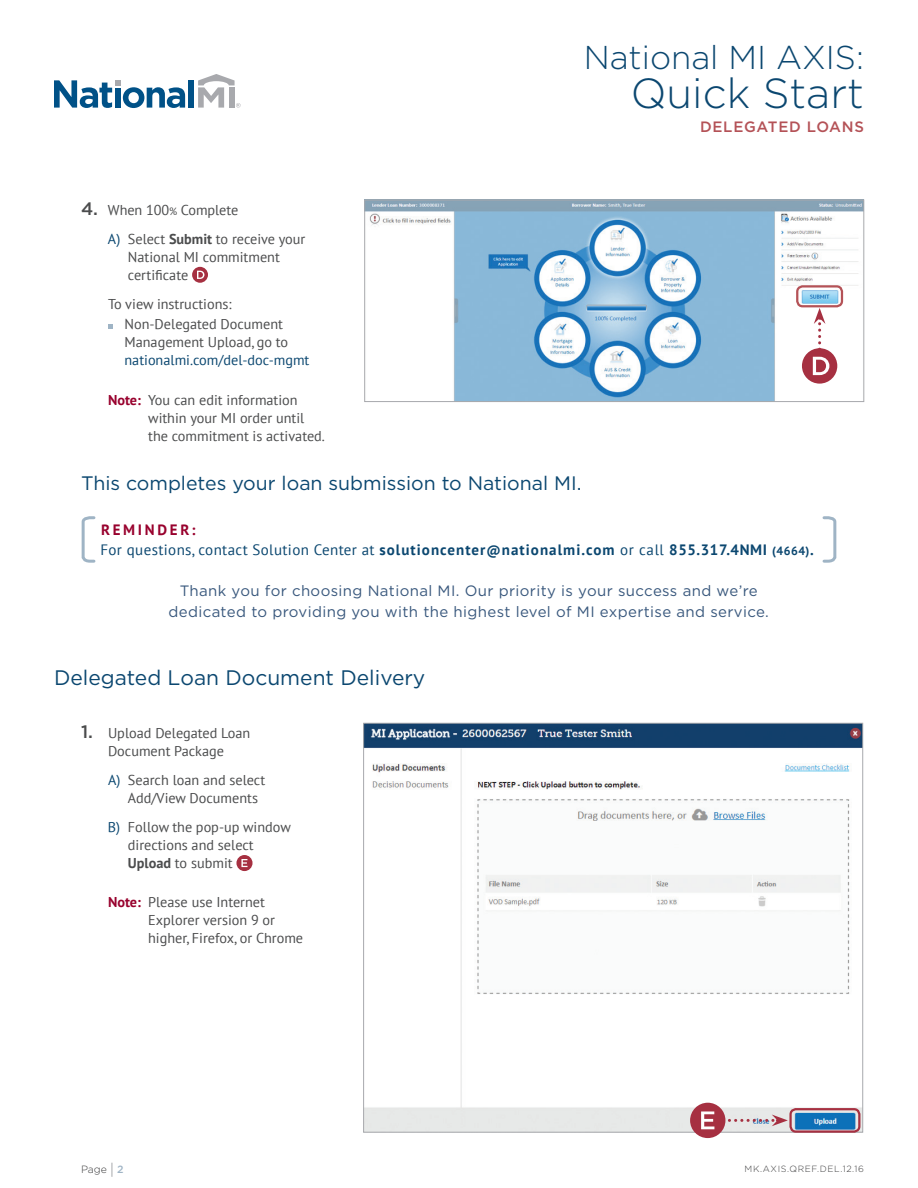
<style>
.page{position:relative;width:918px;height:1188px;background:#fff}
.page>*{position:absolute;margin:0;border:0;box-sizing:border-box;transform-origin:0 0}
.t1{font:300 42px "Gotham";color:#0b4770}
.t2{font:300 33px "Gotham";color:#0b4770}
.t3{font:21px "Gotham";color:#0b4770}
.t4{font:19.5px "Gotham";color:#0b4770}
.t5{font:15px/21px "Gotham";letter-spacing:.025em;color:#39587d;text-align:center}
.t6{font:15px/20.4px "PT Sans";letter-spacing:.025em;color:#0b4770}
.t7{font:500 15px "Gotham";letter-spacing:.05em;color:#b45257}
.t8{font:14.25px/18px "PT Sans";color:#4b4c4d}
.t9{font:14.25px "PT Sans";color:#0b4770}
.t10{font:300 10.5px "Gotham";color:#3e3e3f}
.t11{font:300 9px "Gotham";letter-spacing:.07em;color:#3e3e3f}
.s1{font-family:"Gotham";font-weight:500;font-size:18px}
.s2{font-size:10.5px}
.s3{color:#0b4770}
.s4{font-weight:700}
.s5{font-weight:700;color:#98012d}
.s6{font-weight:700;font-size:13.5px}
.s7{font-weight:700;font-size:12px}
.s8{font-weight:500;color:#9fb4c5}
</style>
<div class="page">
<svg style="left:112px;top:1163px;width:1px;height:14px"></svg>
<div style="left:188px;top:80px;width:6px;height:28px;background:#005187"></div>
<svg style="left:54px;top:80px;width:131px;height:28px"></svg>
<svg style="left:198px;top:74px;width:43px;height:34px"></svg>
<svg style="left:192px;top:267px;width:16px;height:16px"></svg>
<svg style="left:197px;top:271px;width:7px;height:8px"></svg>
<svg style="left:108px;top:324px;width:5px;height:5px"></svg>
<img style="left:366px;top:202px;width:496px;height:198px">
<div style="left:364px;top:200px;width:500px;height:202px;border:1px solid #a8a9ad"></div>
<div style="left:796px;top:285px;width:47px;height:22px;border:2px solid #b45257;border-radius:5px"></div>
<div style="left:802px;top:348px;width:35px;height:36px;background:#a63041;border-radius:50%"></div>
<svg style="left:813px;top:308px;width:16px;height:67px"></svg>
<svg style="left:81px;top:516px;width:15px;height:47px"></svg>
<svg style="left:822px;top:516px;width:15px;height:47px"></svg>
<svg style="left:236px;top:855px;width:17px;height:16px"></svg>
<svg style="left:241px;top:859px;width:7px;height:8px"></svg>
<img style="left:365px;top:725px;width:496px;height:405px">
<div style="left:789px;top:1108px;width:71px;height:25px;border:2px solid #a63041;border-radius:5px"></div>
<div style="left:690px;top:1103px;width:35px;height:35px;background:#a63041;border-radius:50%"></div>
<svg style="left:701px;top:1111px;width:87px;height:18px"></svg>
<p class="t8" style="left:108px;top:195px;width:199px;line-height:28.8px;text-indent:-27px"><span class="s1">4.</span> When 100<span class="s2">%</span> Complete<br><span class="s3">A)</span> Select <span class="s4">Submit</span> to receive your</p>
<p class="t8" style="left:128px;top:247px;width:153px">National MI commitment certificate</p>
<p class="t8" style="left:124px;top:293px;width:160px;line-height:20.7px;text-indent:-16px">To view instructions:<br>Non-Delegated Document</p>
<p class="t8" style="left:124px;top:333px;width:165px">Management Upload, go to</p>
<p class="t9" style="left:124px;top:351px;width:186px">nationalmi.com/del-doc-mgmt</p>
<p class="t8" style="left:148px;top:391px;width:178px;text-indent:-40px"><span class="s5">Note:</span> You can edit information within your MI order until the commitment is activated.</p>
<h2 class="t2" style="left:584px;top:39px;width:282px">National MI AXIS:</h2>
<h1 class="t1" style="left:631px;top:70px;width:235px">Quick Start</h1>
<p class="t7" style="left:700px;top:118px;width:165px">DELEGATED LOANS</p>
<h3 class="t4" style="left:81px;top:472px;width:502px">This completes your loan submission to National MI.</h3>
<p class="t6" style="left:100px;top:519px;width:715px"><span class="s5">REMINDER:<br></span>For questions, contact Solution Center at <span class="s4">solutioncenter</span><span class="s6">@</span><span class="s4">nationalmi.com</span> or call <span class="s4">855.317.4NMI</span> <span class="s7">(4664)</span><span class="s4">.</span></p>
<p class="t5" style="left:168px;top:580px;width:602px">Thank you for choosing National MI. Our priority is your success and we’re dedicated to providing you with the highest level of MI expertise and service.</p>
<h3 class="t3" style="left:54px;top:666px;width:373px">Delegated Loan Document Delivery</h3>
<p class="t8" style="left:81px;top:724px;width:171px;text-align:center"><span class="s1">1.</span> Upload Delegated Loan<br>Document Package</p>
<p class="t8" style="left:128px;top:771px;width:139px;text-indent:-20px"><span class="s3">A)</span> Search loan and select<br>Add/View Documents</p>
<p class="t8" style="left:128px;top:817px;width:164px;text-indent:-20px"><span class="s3">B)</span> Follow the pop-up window directions and select<br><span class="s4">Upload</span> to submit</p>
<p class="t8" style="left:148px;top:893px;width:157px;text-indent:-40px"><span class="s5">Note:</span> Please use Internet<br>Explorer version 9 or higher, Firefox, or Chrome</p>
<p class="t10" style="left:81px;top:1163px;width:44px">Page <span class="s8">2</span></p>
<p class="t11" style="left:745px;top:1164px;width:121px">MK.AXIS.QREF.DEL.12.16</p>
</div>
